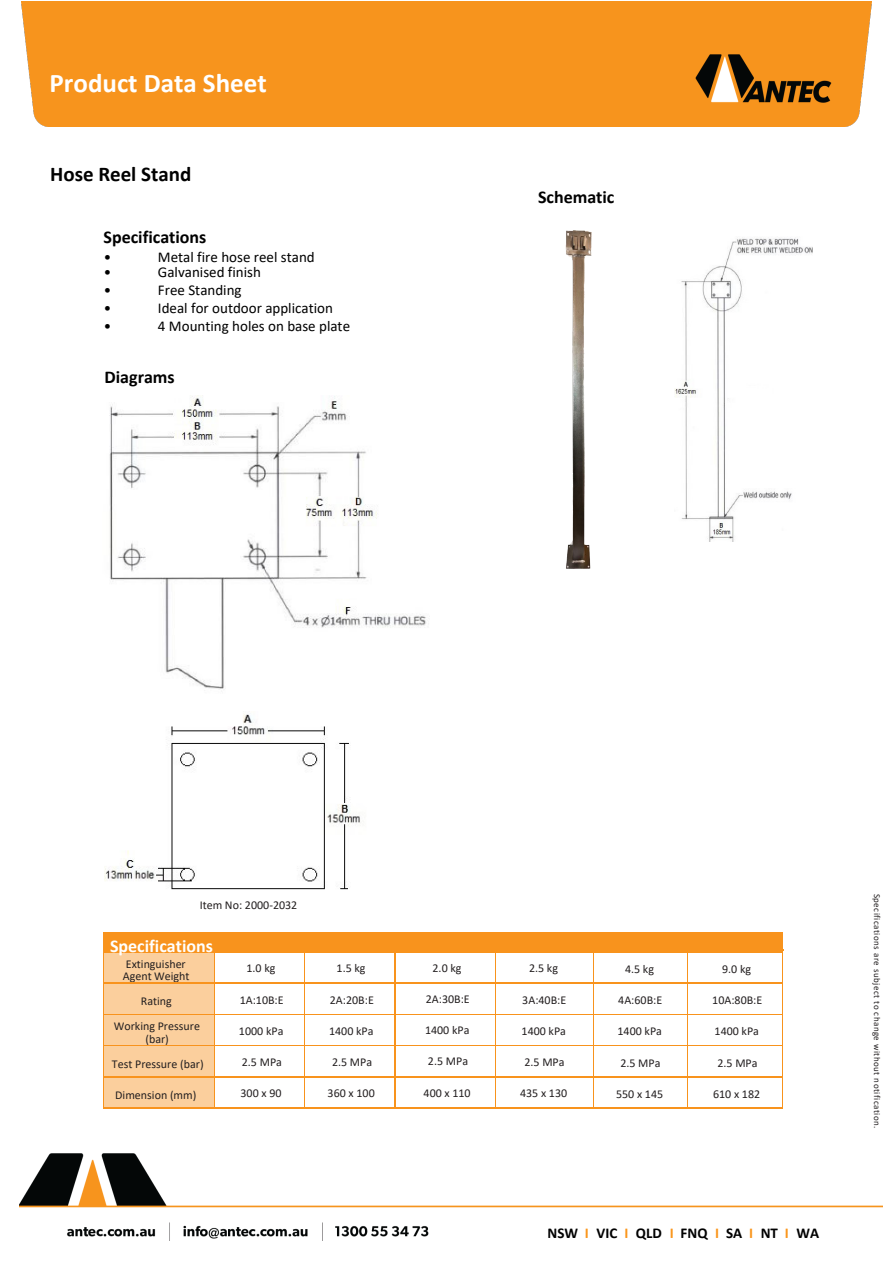
<style>
.page{position:relative;width:893px;height:1263px;background:#fff}
.page>*{position:absolute;margin:0;border:0;box-sizing:border-box;transform-origin:0 0}
.t1{font:700 27px "Calibri";color:#fff}
.t2{font:700 21px "Calibri";color:#000}
.Table_Header{font:700 18px "Calibri";color:#000}
.t3{font:700 18px "Calibri";color:#fff}
.t4{font:15px "Calibri";color:#000}
.t5{font:700 15px "Calibri";color:#000}
.t6{font:12px/12.8px "Calibri";color:#231f20;text-align:center}
.t7{font:9px "Calibri";letter-spacing:.055em;color:#231f20}
.s1{color:#fa961d}
</style>
<div class="page">
<div style="left:103px;top:952px;width:112px;height:156px;background:#fbcf9d"></div>
<img style="left:674px;top:238px;width:138px;height:303px">
<img style="left:565px;top:230px;width:27px;height:339px">
<img style="left:109px;top:395px;width:317px;height:294px">
<img style="left:104px;top:714px;width:257px;height:176px">
<div style="left:21px;top:1px;width:851px;height:125px;background:#f7941d"></div>
<div style="left:103px;top:932px;width:679px;height:20px;background:#f8931d"></div>
<img style="left:104px;top:983px;width:678px;height:1px">
<img style="left:104px;top:1014px;width:678px;height:1px">
<img style="left:104px;top:1045px;width:678px;height:1px">
<img style="left:104px;top:1076px;width:678px;height:1px">
<img style="left:104px;top:1108px;width:678px;height:1px">
<img style="left:495px;top:949px;width:1px;height:157px">
<img style="left:593px;top:950px;width:1px;height:157px">
<img style="left:687px;top:950px;width:1px;height:157px">
<img style="left:782px;top:950px;width:1px;height:158px">
<img style="left:304px;top:950px;width:1px;height:158px">
<img style="left:395px;top:951px;width:1px;height:157px">
<img style="left:535px;top:949px;width:248px;height:1px">
<img style="left:19px;top:1153px;width:863px;height:87px">
<img style="left:435px;top:1216px;width:447px;height:24px">
<h1 class="t1" style="left:50px;top:64px;width:219px">Product Data Sheet</h1>
<h2 class="t2" style="left:50px;top:159px;width:143px">Hose Reel Stand</h2>
<p class="Table_Header" style="left:104px;top:225px;width:104px">Specifications</p>
<p class="t4" style="left:104px;top:247px;width:9px">•</p>
<p class="t4" style="left:158px;top:247px;width:158px">Metal fire hose reel stand</p>
<p class="t4" style="left:104px;top:262px;width:9px">•</p>
<p class="t4" style="left:158px;top:262px;width:105px">Galvanised finish</p>
<p class="t4" style="left:104px;top:280px;width:9px">•</p>
<p class="t4" style="left:158px;top:280px;width:85px">Free Standing</p>
<p class="t4" style="left:104px;top:298px;width:9px">•</p>
<p class="t4" style="left:158px;top:298px;width:176px">Ideal for outdoor application</p>
<p class="t4" style="left:104px;top:316px;width:9px">•</p>
<p class="t4" style="left:158px;top:316px;width:194px">4 Mounting holes on base plate</p>
<h3 class="Table_Header" style="left:104px;top:364px;width:72px">Diagrams</h3>
<p class="Table_Header" style="left:538px;top:185px;width:78px">Schematic</p>
<p class="t6" style="left:200px;top:899px;width:99px">Item No: 2000-2032</p>
<h3 class="t3" style="left:110px;top:933px;width:104px">Specifications</h3>
<p class="t6" style="left:123px;top:970px;width:68px">Agent Weight</p>
<p class="t6" style="left:126px;top:957px;width:61px">Extinguisher</p>
<p class="t6" style="left:246px;top:962px;width:31px">1.0 kg</p>
<p class="t6" style="left:337px;top:962px;width:31px">1.5 kg</p>
<p class="t6" style="left:433px;top:961px;width:31px">2.0 kg</p>
<p class="t6" style="left:529px;top:962px;width:31px">2.5 kg</p>
<p class="t6" style="left:625px;top:962px;width:31px">4.5 kg</p>
<p class="t6" style="left:722px;top:962px;width:31px">9.0 kg</p>
<p class="t6" style="left:141px;top:994px;width:32px">Rating</p>
<p class="t6" style="left:240px;top:993px;width:46px">1A:10B:E</p>
<p class="t6" style="left:330px;top:993px;width:46px">2A:20B:E</p>
<p class="t6" style="left:426px;top:992px;width:46px">2A:30B:E</p>
<p class="t6" style="left:522px;top:993px;width:46px">3A:40B:E</p>
<p class="t6" style="left:618px;top:993px;width:46px">4A:60B:E</p>
<p class="t6" style="left:712px;top:993px;width:52px">10A:80B:E</p>
<p class="t6" style="left:114px;top:1019px;width:88px">Working Pressure (bar)</p>
<p class="t6" style="left:239px;top:1024px;width:46px">1000 kPa</p>
<p class="t6" style="left:329px;top:1024px;width:46px">1400 kPa</p>
<p class="t6" style="left:425px;top:1023px;width:46px">1400 kPa</p>
<p class="t6" style="left:522px;top:1024px;width:46px">1400 kPa</p>
<p class="t6" style="left:617px;top:1025px;width:46px">1400 kPa</p>
<p class="t6" style="left:715px;top:1025px;width:46px">1400 kPa</p>
<p class="t6" style="left:112px;top:1057px;width:93px">Test Pressure (bar)</p>
<p class="t6" style="left:242px;top:1055px;width:42px">2.5 MPa</p>
<p class="t6" style="left:332px;top:1055px;width:42px">2.5 MPa</p>
<p class="t6" style="left:428px;top:1055px;width:42px">2.5 MPa</p>
<p class="t6" style="left:524px;top:1055px;width:42px">2.5 MPa</p>
<p class="t6" style="left:620px;top:1056px;width:42px">2.5 MPa</p>
<p class="t6" style="left:717px;top:1056px;width:42px">2.5 MPa</p>
<p class="t6" style="left:115px;top:1088px;width:83px">Dimension (mm)</p>
<p class="t6" style="left:241px;top:1086px;width:43px">300 x 90</p>
<p class="t6" style="left:328px;top:1086px;width:49px">360 x 100</p>
<p class="t6" style="left:424px;top:1086px;width:49px">400 x 110</p>
<p class="t6" style="left:520px;top:1086px;width:49px">435 x 130</p>
<p class="t6" style="left:616px;top:1087px;width:49px">550 x 145</p>
<p class="t6" style="left:713px;top:1087px;width:49px">610 x 182</p>
<p class="t5" style="left:547px;top:1222px;width:273px">NSW <span class="s1">I</span> VIC <span class="s1">I</span> QLD <span class="s1">I</span> FNQ <span class="s1">I</span> SA <span class="s1">I</span> NT <span class="s1">I</span> WA</p>
<p class="t7" style="left:883px;top:893px;width:236px;rotate:90deg">Specifications are subject to change without notification.</p>
</div>
